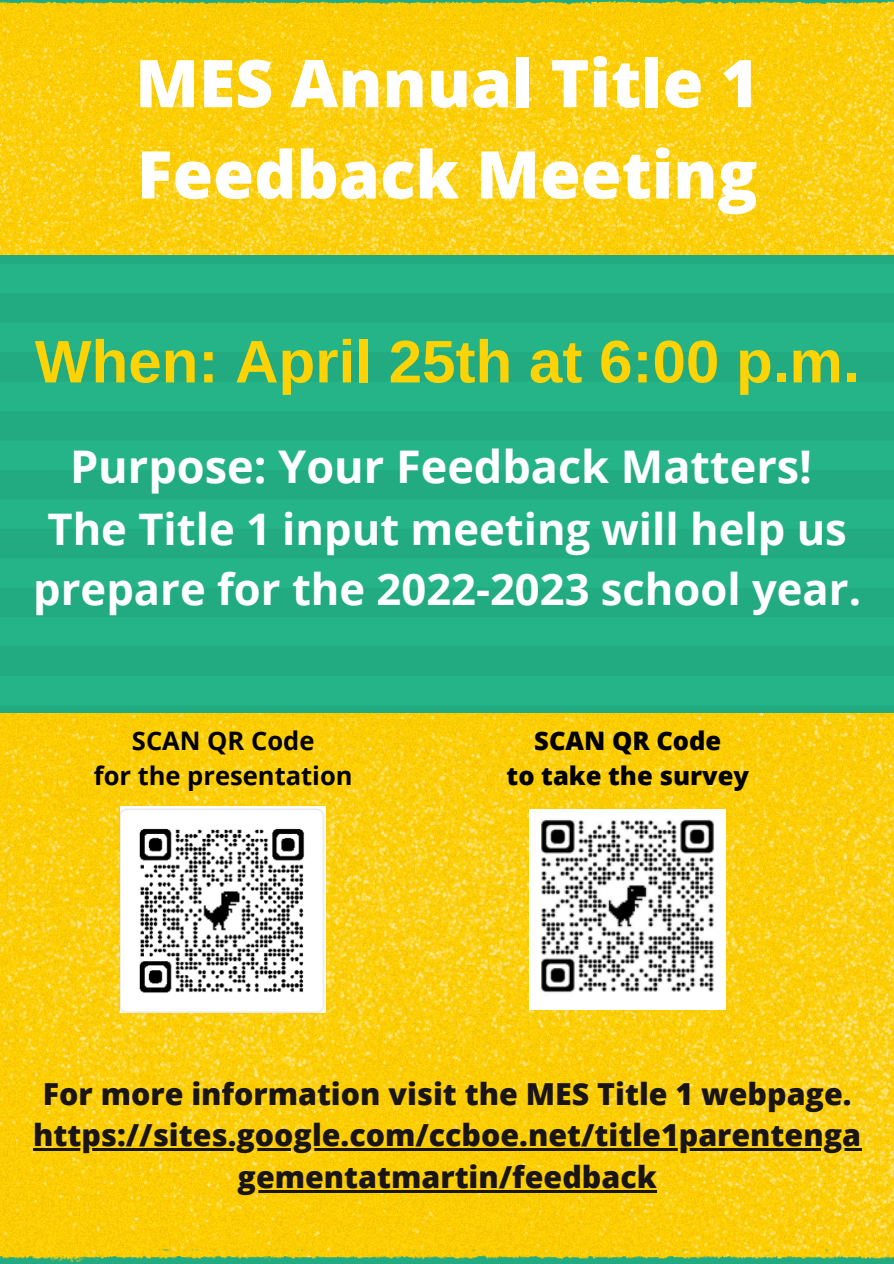
<style>
.page{position:relative;width:894px;height:1264px;background:#fff}
.page>*{position:absolute;margin:0;border:0;box-sizing:border-box;transform-origin:0 0}
.t1{font:800 65.85px/91.2px "Open Sans";color:#fff}
.t2{font:700 60px "Arimo";color:#fed305}
.t3{font:700 45px "Open Sans";color:#fff}
.t4{font:700 43.5px/60.8px "Open Sans";color:#fff;text-align:center}
.t5{font:800 30.3px/41.7px "Open Sans";color:#191415;text-align:center}
.t6{font:700 25.5px "Open Sans";color:#000}
.t7{font:800 25.5px "Open Sans";color:#000}
</style>
<div class="page">
<img style="left:0;top:254px;width:893px;height:459px">
<img style="left:0;top:713px;width:893px;height:550px">
<img style="left:0;top:0;width:893px;height:254px">
<img style="left:121px;top:806px;width:205px;height:206px">
<img style="left:529px;top:809px;width:196px;height:200px">
<hr style="left:33px;top:1148px;width:828px;height:2px;background:#191415">
<hr style="left:237px;top:1190px;width:419px;height:2px;background:#191415">
<p class="t1" style="left:135px;top:36px;width:625px">MES Annual Title 1<br>Feedback Meeting</p>
<p class="t2" style="left:35px;top:328px;width:825px">When: April 25th at 6:00 p.m.</p>
<p class="t3" style="left:70px;top:434px;width:743px">Purpose: Your Feedback Matters!</p>
<p class="t4" style="left:33px;top:497px;width:829px">The Title 1 input meeting will help us prepare for the 2022-2023 school year.</p>
<p class="t6" style="left:132px;top:723px;width:184px">SCAN QR Code</p>
<p class="t6" style="left:94px;top:758px;width:260px">for the presentation</p>
<p class="t7" style="left:534px;top:723px;width:188px">SCAN QR Code</p>
<p class="t7" style="left:506px;top:758px;width:244px">to take the survey</p>
<p class="t5" style="left:43px;top:1072px;width:810px">For more information visit the MES Title 1 webpage.</p>
<p class="t5" style="left:33px;top:1113px;width:829px">https://sites.google.com/ccboe.net/title1parentenga gementatmartin/feedback</p>
</div>
